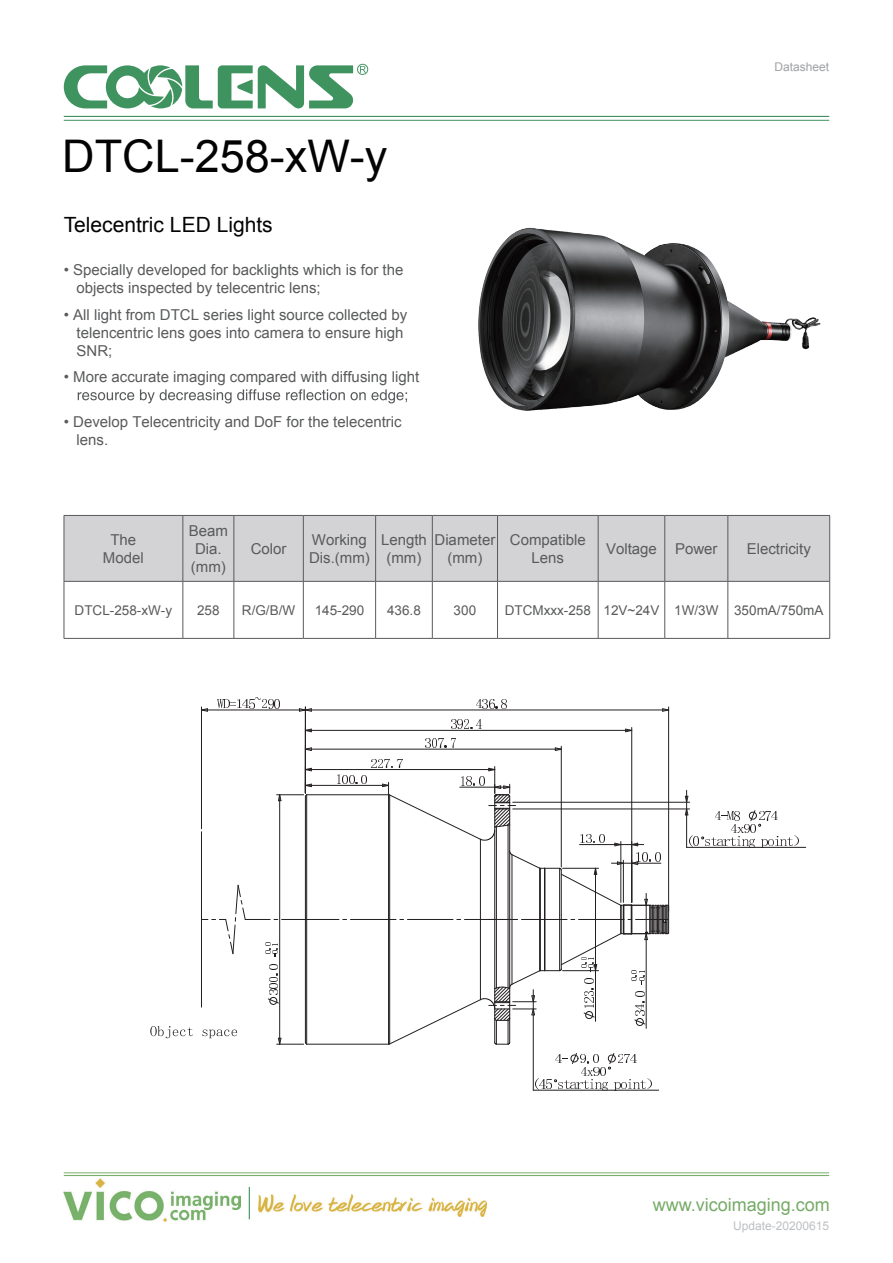
<style>
.page{position:relative;width:893px;height:1263px;background:#fff}
.page>*{position:absolute;margin:0;border:0;box-sizing:border-box;transform-origin:0 0}
.t1{font:45px "Arial";color:#030303}
.t2{font:21px "Arial";color:#030303}
.t3{font:18px "Arial";color:#76aa67}
.t4{font:15px/18px "Arial";color:#595a5b}
.t5{font:13.5px "Arial";color:#595a5b}
.t6{font:12px "Arial";color:#bdc0c3}
.t7{font:12px "Arial";color:#9fa2a5}
</style>
<div class="page">
<svg style="left:78px;top:389px;width:329px;height:14px"></svg>
<div style="left:65px;top:516px;width:764px;height:65px;background:#d3d3d5"></div>
<hr style="left:64px;top:515px;width:119px;height:1px;background:#595a5b">
<hr style="left:64px;top:516px;width:1px;height:65px;background:#595a5b">
<hr style="left:183px;top:515px;width:51px;height:1px;background:#595a5b">
<hr style="left:183px;top:516px;width:1px;height:65px;background:#595a5b">
<hr style="left:234px;top:515px;width:69px;height:1px;background:#595a5b">
<hr style="left:234px;top:516px;width:1px;height:65px;background:#595a5b">
<hr style="left:303px;top:515px;width:73px;height:1px;background:#595a5b">
<hr style="left:303px;top:516px;width:1px;height:65px;background:#595a5b">
<hr style="left:376px;top:515px;width:56px;height:1px;background:#595a5b">
<hr style="left:375px;top:516px;width:1px;height:65px;background:#595a5b">
<hr style="left:432px;top:515px;width:65px;height:1px;background:#595a5b">
<hr style="left:432px;top:516px;width:1px;height:65px;background:#595a5b">
<hr style="left:497px;top:515px;width:101px;height:1px;background:#595a5b">
<hr style="left:497px;top:516px;width:1px;height:65px;background:#595a5b">
<hr style="left:598px;top:515px;width:67px;height:1px;background:#595a5b">
<hr style="left:598px;top:516px;width:1px;height:65px;background:#595a5b">
<hr style="left:665px;top:515px;width:63px;height:1px;background:#595a5b">
<hr style="left:664px;top:516px;width:1px;height:65px;background:#595a5b">
<hr style="left:728px;top:515px;width:102px;height:1px;background:#595a5b">
<hr style="left:728px;top:516px;width:1px;height:65px;background:#595a5b">
<hr style="left:829px;top:516px;width:1px;height:65px;background:#595a5b">
<hr style="left:64px;top:581px;width:119px;height:1px;background:#595a5b">
<hr style="left:64px;top:581px;width:1px;height:57px;background:#595a5b">
<hr style="left:183px;top:581px;width:51px;height:1px;background:#595a5b">
<hr style="left:183px;top:581px;width:1px;height:57px;background:#595a5b">
<hr style="left:234px;top:581px;width:69px;height:1px;background:#595a5b">
<hr style="left:234px;top:581px;width:1px;height:57px;background:#595a5b">
<hr style="left:303px;top:581px;width:73px;height:1px;background:#595a5b">
<hr style="left:303px;top:581px;width:1px;height:57px;background:#595a5b">
<hr style="left:376px;top:581px;width:56px;height:1px;background:#595a5b">
<hr style="left:375px;top:581px;width:1px;height:57px;background:#595a5b">
<hr style="left:432px;top:581px;width:65px;height:1px;background:#595a5b">
<hr style="left:432px;top:581px;width:1px;height:57px;background:#595a5b">
<hr style="left:497px;top:581px;width:101px;height:1px;background:#595a5b">
<hr style="left:497px;top:581px;width:1px;height:57px;background:#595a5b">
<hr style="left:598px;top:581px;width:67px;height:1px;background:#595a5b">
<hr style="left:598px;top:581px;width:1px;height:57px;background:#595a5b">
<hr style="left:665px;top:581px;width:63px;height:1px;background:#595a5b">
<hr style="left:664px;top:581px;width:1px;height:57px;background:#595a5b">
<hr style="left:728px;top:581px;width:102px;height:1px;background:#595a5b">
<hr style="left:728px;top:581px;width:1px;height:57px;background:#595a5b">
<hr style="left:829px;top:581px;width:1px;height:57px;background:#595a5b">
<hr style="left:64px;top:638px;width:119px;height:1px;background:#595a5b">
<hr style="left:183px;top:638px;width:51px;height:1px;background:#595a5b">
<hr style="left:234px;top:638px;width:69px;height:1px;background:#595a5b">
<hr style="left:303px;top:638px;width:73px;height:1px;background:#595a5b">
<hr style="left:376px;top:638px;width:56px;height:1px;background:#595a5b">
<hr style="left:432px;top:638px;width:65px;height:1px;background:#595a5b">
<hr style="left:497px;top:638px;width:101px;height:1px;background:#595a5b">
<hr style="left:598px;top:638px;width:67px;height:1px;background:#595a5b">
<hr style="left:665px;top:638px;width:63px;height:1px;background:#595a5b">
<hr style="left:728px;top:638px;width:102px;height:1px;background:#595a5b">
<img style="left:478px;top:227px;width:343px;height:184px">
<hr style="left:307px;top:1044px;width:82px;height:1px;background:#231f20">
<hr style="left:307px;top:794px;width:82px;height:1px;background:#231f20">
<hr style="left:306px;top:795px;width:1px;height:249px;background:#231f20">
<hr style="left:305px;top:796px;width:1px;height:247px;background:#231f20">
<hr style="left:307px;top:919px;width:32px;height:1px;background:#231f20">
<hr style="left:201px;top:832px;width:1px;height:87px;background:#231f20">
<hr style="left:201px;top:919px;width:1px;height:88px;background:#231f20">
<svg style="left:217px;top:697px;width:63px;height:11px"></svg>
<hr style="left:201px;top:707px;width:1px;height:122px;background:#231f20">
<hr style="left:201px;top:710px;width:104px;height:1px;background:#231f20">
<svg style="left:202px;top:708px;width:6px;height:4px"></svg>
<hr style="left:513px;top:802px;width:177px;height:1px;background:#231f20">
<hr style="left:513px;top:808px;width:177px;height:1px;background:#231f20">
<hr style="left:687px;top:847px;width:119px;height:1px;background:#231f20">
<svg style="left:684px;top:790px;width:114px;height:57px"></svg>
<hr style="left:279px;top:795px;width:1px;height:249px;background:#231f20">
<svg style="left:277px;top:1037px;width:31px;height:8px"></svg>
<hr style="left:305px;top:785px;width:84px;height:1px;background:#231f20">
<svg style="left:202px;top:884px;width:105px;height:121px"></svg>
<hr style="left:305px;top:769px;width:190px;height:1px;background:#231f20">
<svg style="left:277px;top:766px;width:35px;height:35px"></svg>
<svg style="left:625px;top:728px;width:8px;height:5px"></svg>
<hr style="left:305px;top:730px;width:327px;height:1px;background:#231f20">
<hr style="left:631px;top:727px;width:1px;height:175px;background:#231f20">
<svg style="left:451px;top:720px;width:31px;height:9px"></svg>
<svg style="left:306px;top:728px;width:6px;height:5px"></svg>
<svg style="left:426px;top:739px;width:30px;height:8px"></svg>
<hr style="left:561px;top:746px;width:1px;height:121px;background:#231f20">
<hr style="left:305px;top:749px;width:256px;height:1px;background:#231f20">
<svg style="left:554px;top:747px;width:8px;height:4px"></svg>
<svg style="left:306px;top:747px;width:6px;height:4px"></svg>
<hr style="left:533px;top:1090px;width:126px;height:1px;background:#231f20">
<hr style="left:533px;top:1009px;width:1px;height:81px;background:#231f20">
<svg style="left:536px;top:1053px;width:115px;height:37px"></svg>
<svg style="left:337px;top:759px;width:333px;height:286px"></svg>
<svg style="left:476px;top:700px;width:31px;height:8px"></svg>
<hr style="left:668px;top:707px;width:1px;height:204px;background:#231f20">
<hr style="left:305px;top:707px;width:1px;height:86px;background:#231f20">
<hr style="left:305px;top:710px;width:364px;height:1px;background:#231f20">
<svg style="left:662px;top:708px;width:7px;height:4px"></svg>
<svg style="left:299px;top:708px;width:13px;height:4px"></svg>
<svg style="left:150px;top:1026px;width:87px;height:12px"></svg>
<hr style="left:64px;top:116px;width:765px;height:1px;background:#3e935f">
<hr style="left:64px;top:120px;width:765px;height:1px;background:#3e935f">
<svg style="left:64px;top:63px;width:305px;height:45px"></svg>
<img style="left:64px;top:1179px;width:177px;height:43px">
<hr style="left:64px;top:1175px;width:765px;height:1px;background:#79af69">
<hr style="left:64px;top:1172px;width:765px;height:1px;background:#79af69">
<img style="left:259px;top:1194px;width:228px;height:22px">
<hr style="left:249px;top:1187px;width:1px;height:32px;background:#3e935f">
<h1 class="t1" style="left:62px;top:127px;width:326px">DTCL-258-xW-y</h1>
<h2 class="t2" style="left:64px;top:211px;width:210px">Telecentric LED Lights</h2>
<p class="t4" style="left:77px;top:261px;width:328px;text-indent:-13px">• Specially developed for backlights which is for the objects inspected by telecentric lens;</p>
<p class="t4" style="left:77px;top:305px;width:332px;text-indent:-13px">• All light from DTCL series light source collected by telencentric lens goes into camera to ensure high<br>SNR;</p>
<p class="t4" style="left:64px;top:368px;width:357px">• More accurate imaging compared with diffusing light</p>
<p class="t4" style="left:77px;top:413px;width:327px;text-indent:-13px">• Develop Telecentricity and DoF for the telecentric lens.</p>
<p class="t7" style="left:774px;top:59px;width:56px">Datasheet</p>
<p class="t4" style="left:103px;top:531px;width:42px;text-align:center">The<br>Model</p>
<p class="t4" style="left:189px;top:522px;width:41px">Beam<br>Dia. (mm)</p>
<p class="t4" style="left:251px;top:540px;width:37px">Color</p>
<p class="t4" style="left:309px;top:531px;width:62px">Working<br>Dis.(mm)</p>
<p class="t4" style="left:381px;top:531px;width:47px;text-align:center">Length (mm)</p>
<p class="t4" style="left:434px;top:531px;width:62px;text-align:center">Diameter (mm)</p>
<p class="t4" style="left:510px;top:531px;width:77px;text-align:center">Compatible<br>Lens</p>
<p class="t4" style="left:606px;top:540px;width:113px">Voltage Power</p>
<p class="t4" style="left:747px;top:540px;width:66px">Electricity</p>
<p class="t5" style="left:75px;top:601px;width:99px">DTCL-258-xW-y</p>
<p class="t5" style="left:197px;top:601px;width:24px">258</p>
<p class="t5" style="left:242px;top:601px;width:55px">R/G/B/W</p>
<p class="t5" style="left:315px;top:601px;width:51px">145-290</p>
<p class="t5" style="left:387px;top:601px;width:35px">436.8</p>
<p class="t5" style="left:454px;top:601px;width:24px">300</p>
<p class="t5" style="left:505px;top:601px;width:320px">DTCMxxx-258 12V~24V 1W/3W 350mA/750mA</p>
<p class="t3" style="left:653px;top:1192px;width:179px">www.vicoimaging.com</p>
<p class="t6" style="left:733px;top:1218px;width:98px">Update-20200615</p>
</div>
